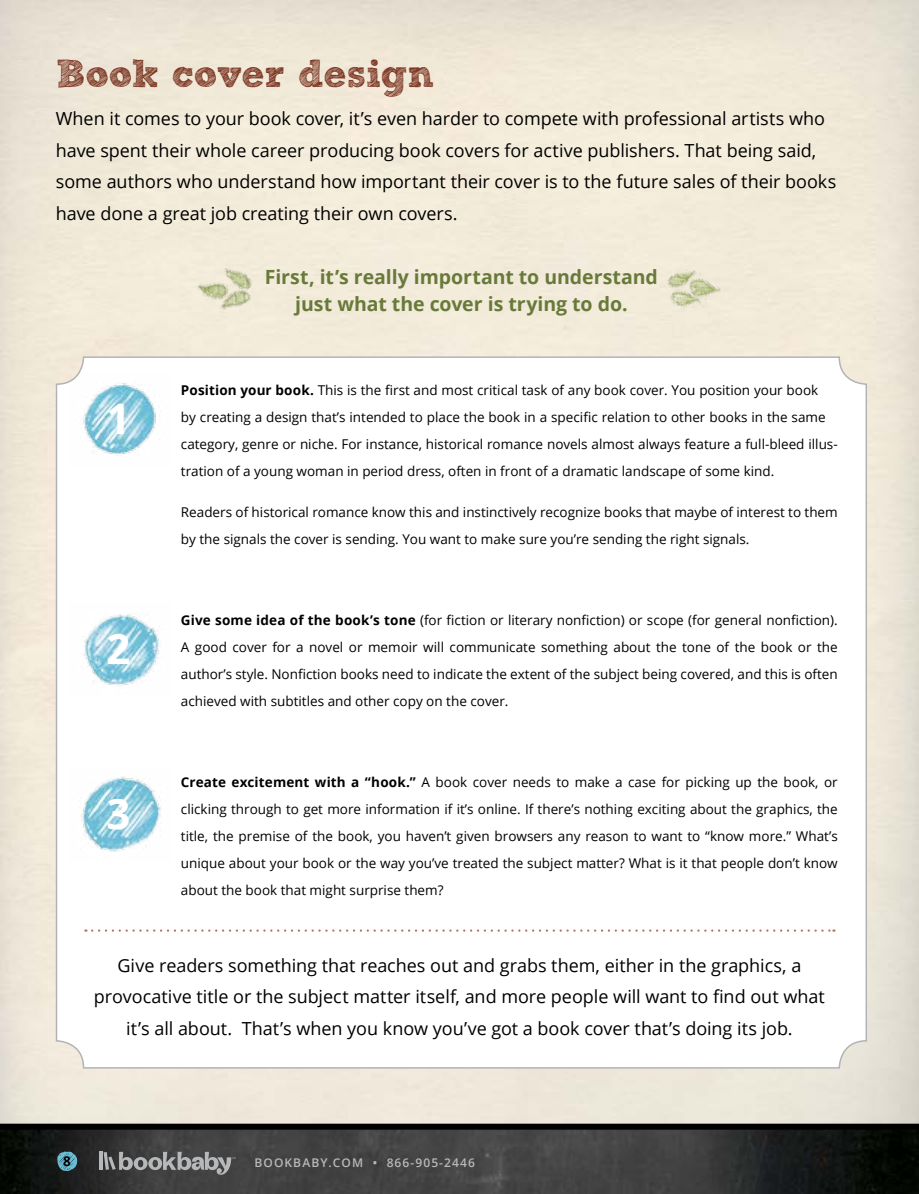
<style>
.page{position:relative;width:919px;height:1194px;background:#fff}
.page>*{position:absolute;margin:0;border:0;box-sizing:border-box;transform-origin:0 0}
.t1{font:700 42px "Open Sans";color:#fff}
.t2{font:39px "Sketch Rockwell";letter-spacing:-.005em;color:#7b3421}
.t3{font:700 19.5px/27px "Open Sans";letter-spacing:-.005em;color:#687a3a;text-align:center}
.t4{font:18px/31.5px "Open Sans";letter-spacing:-.005em;color:#000}
.t5{font:13.5px/27px "Open Sans";color:#000}
.t6{font:700 13.5px "Open Sans";color:#000}
.t7{font:600 12px "Open Sans";letter-spacing:.09em;color:#b6b8ba}
.s1{font-weight:700}
</style>
<div class="page">
<img style="left:0;top:1129px;width:918px;height:64px">
<div style="left:0;top:1123px;width:918px;height:6px;background:#000"></div>
<img style="left:658px;top:259px;width:64px;height:63px">
<img style="left:195px;top:255px;width:68px;height:68px">
<svg style="left:92px;top:929px;width:742px;height:2px"></svg>
<hr style="left:99px;top:1151px;width:4px;height:18px;background:#b6b8ba">
<svg style="left:104px;top:1151px;width:131px;height:23px;background:#6b6b6c"></svg>
<img style="left:68px;top:372px;width:88px;height:84px">
<img style="left:84px;top:614px;width:75px;height:71px">
<img style="left:81px;top:776px;width:80px;height:76px">
<svg style="left:57px;top:1151px;width:20px;height:19px"></svg>
<h2 class="t2" style="left:56px;top:52px;width:380px">Book cover design</h2>
<p class="t4" style="left:56px;top:102px;width:782px">When it comes to your book cover, it’s even harder to compete with professional artists who have spent their whole career producing book covers for active publishers. That being said, some authors who understand how important their cover is to the future sales of their books have done a great job creating their own covers.</p>
<h1 class="t1" style="left:107px;top:389px;width:25px">1</h1>
<h1 class="t1" style="left:107px;top:618px;width:25px">2</h1>
<h1 class="t1" style="left:107px;top:783px;width:25px">3</h1>
<h3 class="t3" style="left:265px;top:263px;width:394px">First, it’s really important to understand just what the cover is trying to do.</h3>
<p class="t5" style="left:181px;top:376px;width:658px"><span class="s1">Position your book.</span> This is the first and most critical task of any book cover. You position your book<br>by creating a design that’s intended to place the book in a specific relation to other books in the same category, genre or niche. For instance, historical romance novels almost always feature a full-bleed illus&shy;tration of a young woman in period dress, often in front of a dramatic landscape of some kind.</p>
<p class="t5" style="left:181px;top:498px;width:658px">Readers of historical romance know this and instinctively recognize books that maybe of interest to them by the signals the cover is sending. You want to make sure you’re sending the right signals.</p>
<p class="t5" style="left:181px;top:606px;width:658px;text-align:justify"><span class="s1">Give some idea of the book’s tone</span> (for fiction or literary nonfiction) or scope (for general nonfiction).<br>A good cover for a novel or memoir will communicate something about the tone of the book or the author’s style. Nonfiction books need to indicate the extent of the subject being covered, and this is often achieved with subtitles and other copy on the cover.</p>
<p class="t5" style="left:181px;top:768px;width:658px;text-align:justify"><span class="s1">Create excitement with a “hook.”</span> A book cover needs to make a case for picking up the book, or clicking through to get more information if it’s online. If there’s nothing exciting about the graphics, the title, the premise of the book, you haven’t given browsers any reason to want to “know more.” What’s unique about your book or the way you’ve treated the subject matter? What is it that people don’t know about the book that might surprise them?</p>
<p class="t4" style="left:94px;top:949px;width:732px;text-align:center">Give readers something that reaches out and grabs them, either in the graphics, a provocative title or the subject matter itself, and more people will want to find out what it’s all about. That’s when you know you’ve got a book cover that’s doing its job.</p>
<p class="t6" style="left:63px;top:1151px;width:9px">8</p>
<p class="t7" style="left:254px;top:1154px;width:222px">BOOKBABY.COM • 866-905-2446</p>
</div>
